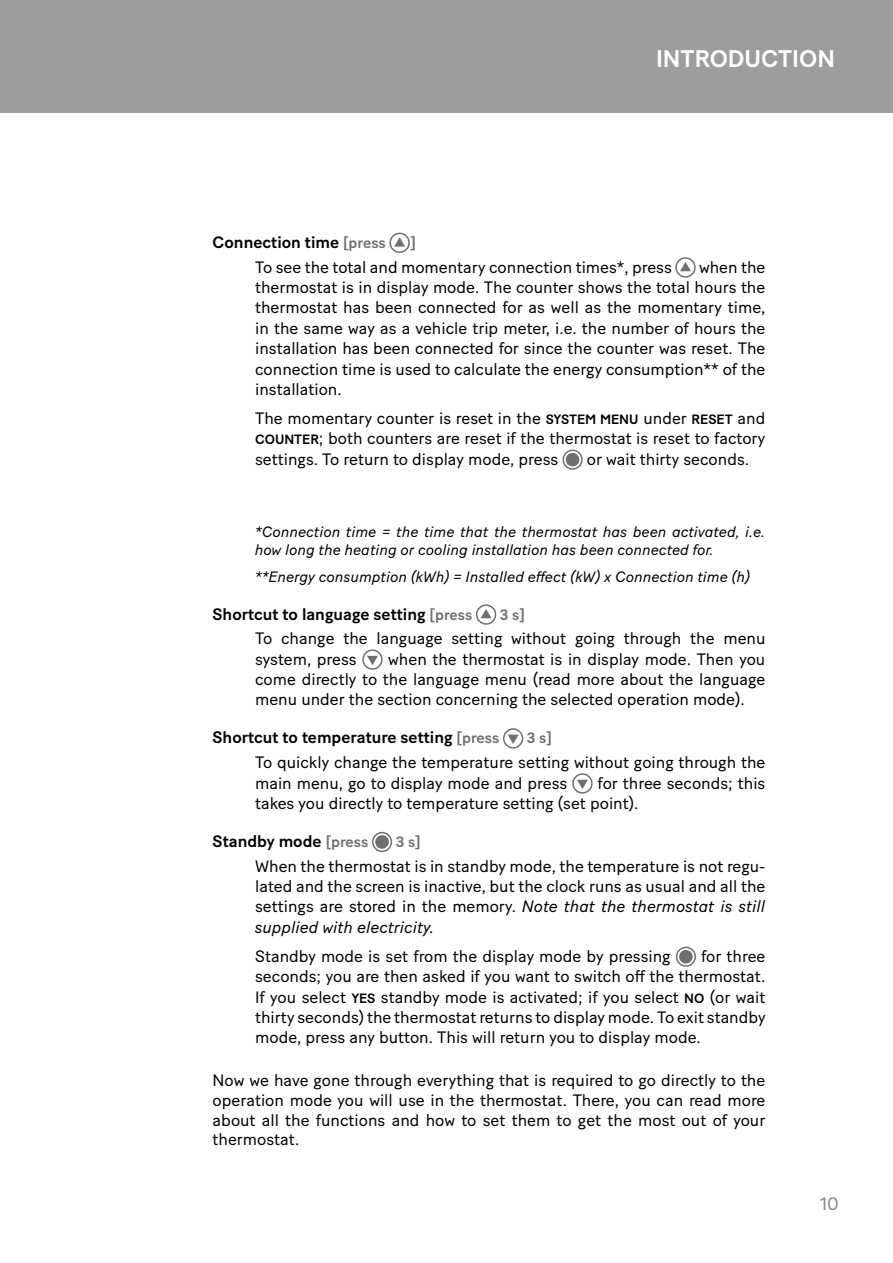
<style>
.page{position:relative;width:893px;height:1263px;background:#fff}
.page>*{position:absolute;margin:0;border:0;box-sizing:border-box;transform-origin:0 0}
.t1{font:500 24px "Baton Turbo";color:#fff}
.t2{font:18px "Baton Turbo";color:#878787}
.t3{font:16.5px/20.4px "Baton Turbo";color:#000;text-align:justify}
.t4{font:500 16.5px "Baton Turbo";color:#000}
.t5{font:italic 15px/18px "Baton Turbo";color:#000}
.t6{font:500 15px "Baton Turbo";color:#706f6f}
.s1{font-size:15px;color:#706f6f}
.s2{font-weight:500;font-size:13.5px}
.s3{font-style:italic}
</style>
<div class="page">
<div style="left:0;top:0;width:893px;height:113px;background:#9d9d9c"></div>
<div style="left:389px;top:233px;width:21px;height:20px;border:2px solid #706f6f;border-radius:50%"></div>
<svg style="left:394px;top:237px;width:11px;height:10px"></svg>
<div style="left:675px;top:257px;width:21px;height:21px;border:2px solid #706f6f;border-radius:50%"></div>
<svg style="left:680px;top:262px;width:11px;height:9px"></svg>
<div style="left:562px;top:450px;width:21px;height:20px;border:2px solid #706f6f;border-radius:50%"></div>
<div style="left:566px;top:453px;width:13px;height:13px;background:#706f6f;border-radius:50%"></div>
<div style="left:476px;top:604px;width:20px;height:21px;border:2px solid #706f6f;border-radius:50%"></div>
<svg style="left:481px;top:609px;width:11px;height:9px"></svg>
<div style="left:362px;top:649px;width:21px;height:21px;border:2px solid #706f6f;border-radius:50%"></div>
<svg style="left:367px;top:656px;width:11px;height:9px"></svg>
<div style="left:503px;top:728px;width:20px;height:21px;border:2px solid #706f6f;border-radius:50%"></div>
<svg style="left:508px;top:735px;width:11px;height:9px"></svg>
<div style="left:572px;top:773px;width:21px;height:21px;border:2px solid #706f6f;border-radius:50%"></div>
<svg style="left:577px;top:780px;width:11px;height:9px"></svg>
<div style="left:372px;top:832px;width:20px;height:20px;border:2px solid #706f6f;border-radius:50%"></div>
<div style="left:375px;top:835px;width:14px;height:14px;background:#706f6f;border-radius:50%"></div>
<div style="left:676px;top:947px;width:20px;height:20px;border:2px solid #706f6f;border-radius:50%"></div>
<div style="left:679px;top:950px;width:14px;height:13px;background:#706f6f;border-radius:50%"></div>
<h1 class="t1" style="left:656px;top:40px;width:180px">INTRODUCTION</h1>
<p class="t4" style="left:213px;top:230px;width:175px">Connection time <span class="s1">[press</span></p>
<p class="t6" style="left:410px;top:231px;width:7px">]</p>
<p class="t3" style="left:255px;top:255px;width:418px">To see the total and momentary connection times*, press</p>
<p class="t3" style="left:255px;top:255px;width:512px;text-indent:444px">when the thermostat is in display mode. The counter shows the total hours the thermostat has been connected for as well as the momentary time, in the same way as a vehicle trip meter, i.e. the number of hours the installation has been connected for since the counter was reset. The connection time is used to calculate the energy consumption** of the installation.</p>
<p class="t3" style="left:255px;top:406px;width:512px">The momentary counter is reset in the <span class="s2">SYSTEM MENU</span> under <span class="s2">RESET</span> and <span class="s2">COUNTER</span>; both counters are reset if the thermostat is reset to factory settings. To return to display mode, press</p>
<p class="t3" style="left:587px;top:447px;width:164px">or wait thirty seconds.</p>
<p class="t5" style="left:255px;top:521px;width:512px">*Connection time = the time that the thermostat has been activated, i.e. how long the heating or cooling installation has been connected for.</p>
<p class="t5" style="left:255px;top:566px;width:497px">**Energy consumption (kWh) = Installed effect (kW) x Connection time (h)</p>
<p class="t4" style="left:213px;top:601px;width:261px">Shortcut to language setting <span class="s1">[press</span></p>
<p class="t6" style="left:500px;top:603px;width:26px">3 s]</p>
<p class="t3" style="left:255px;top:627px;width:512px">To change the language setting without going through the menu system, press</p>
<p class="t3" style="left:255px;top:647px;width:512px;text-indent:133px">when the thermostat is in display mode. Then you come directly to the language menu (read more about the language menu under the section concerning the selected operation mode).</p>
<p class="t4" style="left:213px;top:725px;width:288px">Shortcut to temperature setting <span class="s1">[press</span></p>
<p class="t6" style="left:527px;top:727px;width:26px">3 s]</p>
<p class="t3" style="left:255px;top:750px;width:512px">To quickly change the temperature setting without going through the main menu, go to display mode and press</p>
<p class="t3" style="left:255px;top:771px;width:512px;text-indent:342px">for three seconds; this takes you directly to temperature setting (set point).</p>
<p class="t4" style="left:213px;top:829px;width:157px">Standby mode <span class="s1">[press</span></p>
<p class="t6" style="left:396px;top:830px;width:26px">3 s]</p>
<p class="t3" style="left:255px;top:854px;width:512px">When the thermostat is in standby mode, the temperature is not regu&shy;lated and the screen is inactive, but the clock runs as usual and all the settings are stored in the memory. <span class="s3">Note that the thermostat is still supplied with electricity.</span></p>
<p class="t3" style="left:255px;top:944px;width:417px">Standby mode is set from the display mode by pressing</p>
<p class="t3" style="left:255px;top:944px;width:512px;text-indent:446px">for three seconds; you are then asked if you want to switch off the thermostat.<br>If you select <span class="s2">YES</span> standby mode is activated; if you select <span class="s2">NO</span> (or wait thirty seconds) the thermostat returns to display mode. To exit standby mode, press any button. This will return you to display mode.</p>
<p class="t3" style="left:213px;top:1069px;width:554px;line-height:19.8px">Now we have gone through everything that is required to go directly to the operation mode you will use in the thermostat. There, you can read more about all the functions and how to set them to get the most out of your thermostat.</p>
<p class="t2" style="left:820px;top:1189px;width:20px">10</p>
</div>
